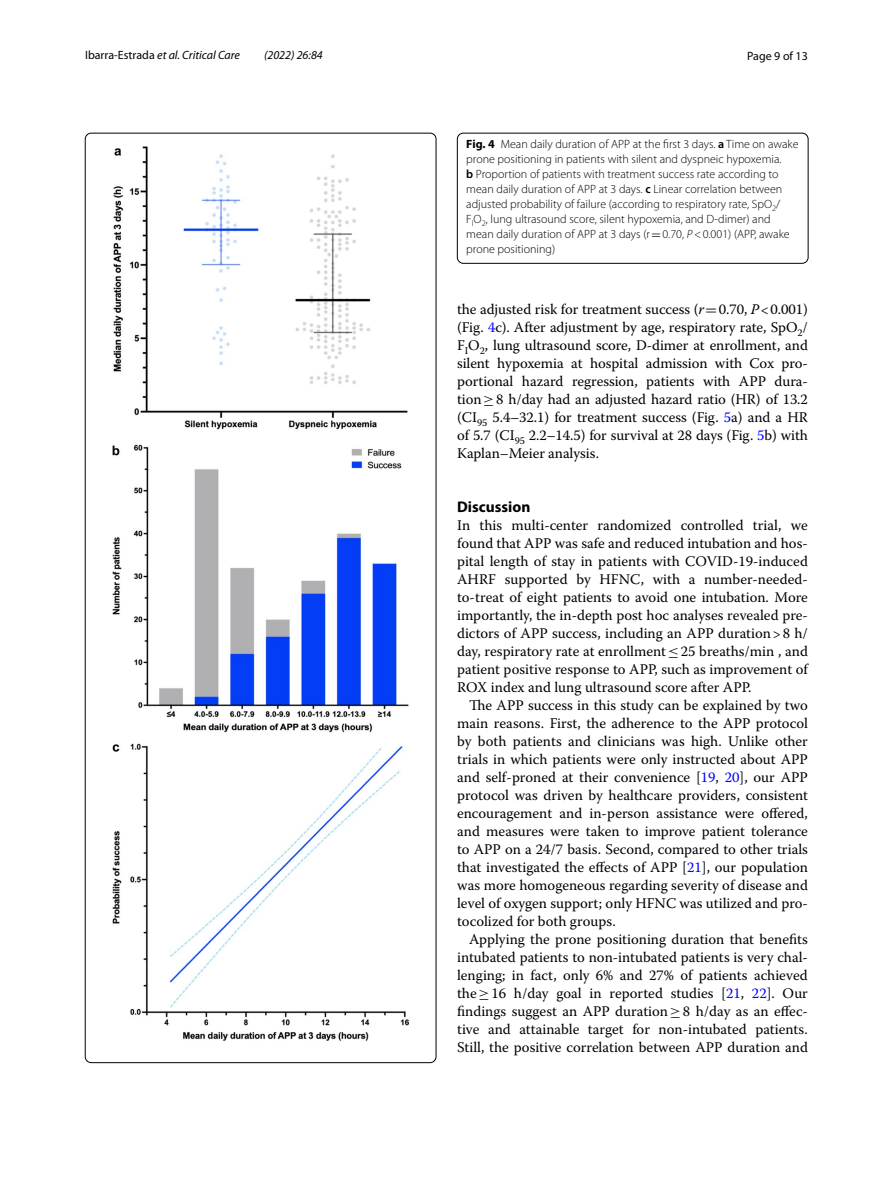
<style>
.page{position:relative;width:893px;height:1187px;background:#fff}
.page>*{position:absolute;margin:0;border:0;box-sizing:border-box;transform-origin:0 0}
.t1{font:700 15.45px "Myriad Pro";color:#000}
.t2{font:14.7px/18px "Warnock Pro";color:#000;text-align:justify}
.t3{font:300 12px/15px "Myriad Pro";color:#000}
.t4{font:italic 12px "Myriad Pro";color:#000}
.t5{font:12px "Myriad Pro";color:#000}
.s1{font-style:normal}
.s2{font-weight:700}
.s3{font-weight:600}
.s4{font-family:"MTSY";font-weight:400}
.s5{font-style:italic}
.s6{font-family:"MTSY"}
.s7{color:#00f}
</style>
<div class="page">
<img style="left:113px;top:147px;width:296px;height:893px">
<div style="left:457px;top:133px;width:351px;height:130px;border:1px solid #000;border-radius:6px"></div>
<p class="t4" style="left:85px;top:48px;width:157px"><span class="s1">Ibarra‑Estrada</span> et al. Critical Care</p>
<p class="t4" style="left:264px;top:48px;width:60px">(2022) 26:84</p>
<p class="t5" style="left:747px;top:48px;width:62px">Page 9 of 13</p>
<p class="t3" style="left:466px;top:137px;width:334px"><span class="s2">Fig. 4</span> Mean daily duration of APP at the first 3 days. <span class="s3">a</span> Time on awake prone positioning in patients with silent and dyspneic hypoxemia.<br><span class="s3">b</span> Proportion of patients with treatment success rate according to mean daily duration of APP at 3 days. <span class="s3">c</span> Linear correlation between adjusted probability of failure (according to respiratory rate, SpO<sub>2</sub>/ F<sub>I</sub>O<sub>2</sub>, lung ultrasound score, silent hypoxemia, and D-dimer) and mean daily duration of APP at 3 days (r<span class="s4">=</span>0.70, <span class="s5">P</span>&lt;0.001) (APP, awake prone positioning)</p>
<p class="t2" style="left:457px;top:300px;width:352px">the adjusted risk for treatment success (<span class="s5">r</span><span class="s6">=</span>0.70, <span class="s5">P</span>&lt;0.001) (Fig. <span class="s7">4</span>c). After adjustment by age, respiratory rate, SpO<sub>2</sub>/ F<sub>I</sub>O<sub>2</sub>, lung ultrasound score, D-dimer at enrollment, and silent hypoxemia at hospital admission with Cox pro&shy;portional hazard regression, patients with APP dura&shy;tion<span class="s6">≥</span>8 h/day had an adjusted hazard ratio (HR) of 13.2 (CI<sub>95</sub> 5.4–32.1) for treatment success (Fig. <span class="s7">5</span>a) and a HR of 5.7 (CI<sub>95</sub> 2.2–14.5) for survival at 28 days (Fig. <span class="s7">5</span>b) with Kaplan–Meier analysis.</p>
<p class="t1" style="left:457px;top:496px;width:75px">Discussion</p>
<p class="t2" style="left:457px;top:516px;width:352px">In this multi-center randomized controlled trial, we found that APP was safe and reduced intubation and hos&shy;pital length of stay in patients with COVID-19-induced AHRF supported by HFNC, with a number-needed&shy;to-treat of eight patients to avoid one intubation. More importantly, the in-depth post hoc analyses revealed pre&shy;dictors of APP success, including an APP duration&gt;8 h/ day, respiratory rate at enrollment<span class="s6">≤</span>25 breaths/min , and patient positive response to APP, such as improvement of ROX index and lung ultrasound score after APP.</p>
<p class="t2" style="left:457px;top:696px;width:352px;text-indent:12px">The APP success in this study can be explained by two main reasons. First, the adherence to the APP protocol by both patients and clinicians was high. Unlike other trials in which patients were only instructed about APP and self-proned at their convenience [<span class="s7">19</span>, <span class="s7">20</span>], our APP protocol was driven by healthcare providers, consistent encouragement and in-person assistance were offered, and measures were taken to improve patient tolerance to APP on a 24/7 basis. Second, compared to other trials that investigated the effects of APP [<span class="s7">21</span>], our population was more homogeneous regarding severity of disease and level of oxygen support; only HFNC was utilized and pro&shy;tocolized for both groups.</p>
<p class="t2" style="left:457px;top:930px;width:352px;text-indent:12px">Applying the prone positioning duration that benefits intubated patients to non-intubated patients is very chal&shy;lenging; in fact, only 6% and 27% of patients achieved the<span class="s6">≥</span>16 h/day goal in reported studies [<span class="s7">21</span>, <span class="s7">22</span>]. Our findings suggest an APP duration<span class="s6">≥</span>8 h/day as an effec&shy;tive and attainable target for non-intubated patients.<br>Still, the positive correlation between APP duration and</p>
</div>
